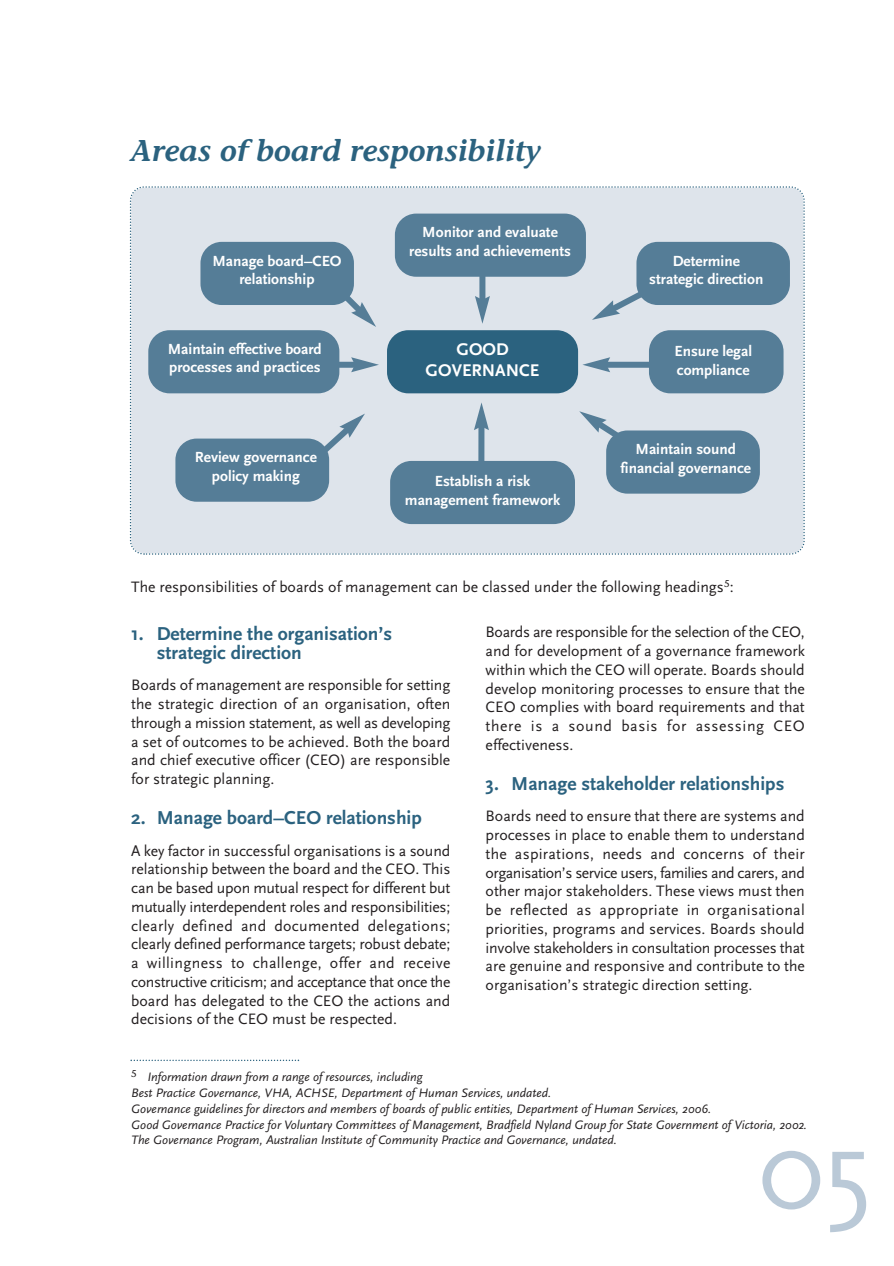
<style>
.page{position:relative;width:894px;height:1266px;background:#fff}
.page>*{position:absolute;margin:0;border:0;box-sizing:border-box;transform-origin:0 0}
.t1{font:116.25px "Scala Sans";color:#bac9d7}
.t2{font:italic 600 30px "Stone Informal";color:#2b627f}
.t3{font:700 19.5px/18.8px "Scala Sans";color:#2b627f}
.t4{font:700 17.7px/21.1px "Scala Sans";color:#fff;text-align:center}
.t5{font:15.75px/18.8px "Scala Sans";color:#231f20;text-align:justify}
.t6{font:700 15.3px/18.5px "Scala Sans";color:#fff;text-align:center}
.t7{font:italic 12.75px/15.8px "Scala Sans";color:#231f20}
</style>
<div class="page">
<div style="left:129px;top:186px;width:676px;height:369px;background:#dee4eb"></div>
<svg style="left:322px;top:273px;width:54px;height:54px;background:#cbd5df"></svg>
<svg style="left:591px;top:268px;width:92px;height:52px;background:#ced8e1"></svg>
<div style="left:291px;top:362px;width:65px;height:6px;background:#557d97"></div>
<svg style="left:351px;top:357px;width:28px;height:15px"></svg>
<div style="left:604px;top:362px;width:75px;height:6px;background:#557d97"></div>
<svg style="left:582px;top:357px;width:28px;height:15px"></svg>
<svg style="left:283px;top:413px;width:82px;height:75px;background:#d1dae3"></svg>
<svg style="left:579px;top:411px;width:74px;height:51px;background:#cdd7e0"></svg>
<svg style="left:474px;top:402px;width:15px;height:59px"></svg>
<div style="left:479px;top:250px;width:6px;height:51px;background:#557d97"></div>
<svg style="left:475px;top:296px;width:15px;height:28px"></svg>
<div style="left:387px;top:330px;width:191px;height:63px;background:#2b627f;border-radius:21px"></div>
<div style="left:200px;top:242px;width:154px;height:63px;background:#557d97;border-radius:21px"></div>
<div style="left:395px;top:214px;width:190px;height:63px;background:#557d97;border-radius:21px"></div>
<div style="left:148px;top:330px;width:191px;height:63px;background:#557d97;border-radius:21px"></div>
<div style="left:175px;top:438px;width:154px;height:64px;background:#557d97;border-radius:21px"></div>
<div style="left:636px;top:242px;width:153px;height:63px;background:#557d97;border-radius:21px"></div>
<div style="left:648px;top:330px;width:135px;height:63px;background:#557d97;border-radius:21px"></div>
<div style="left:606px;top:430px;width:153px;height:64px;background:#557d97;border-radius:21px"></div>
<div style="left:390px;top:461px;width:185px;height:63px;background:#557d97;border-radius:21px"></div>
<svg style="left:130px;top:1059px;width:169px;height:2px"></svg>
<h2 class="t2" style="left:131px;top:139px;width:411px">Areas of board responsibility</h2>
<p class="t6" style="left:212px;top:253px;width:131px">Manage board–CEO relationship</p>
<p class="t6" style="left:168px;top:341px;width:155px;text-align:left">Maintain effective board processes and practices</p>
<p class="t6" style="left:195px;top:449px;width:123px">Review governance policy making</p>
<p class="t6" style="left:409px;top:224px;width:163px">Monitor and evaluate results and achievements</p>
<p class="t4" style="left:425px;top:340px;width:115px">GOOD<br>GOVERNANCE</p>
<p class="t6" style="left:405px;top:473px;width:157px">Establish a risk management framework</p>
<p class="t6" style="left:649px;top:253px;width:115px">Determine strategic direction</p>
<p class="t6" style="left:674px;top:343px;width:79px;text-align:left">Ensure legal compliance</p>
<p class="t6" style="left:620px;top:441px;width:132px">Maintain sound financial governance</p>
<p class="t5" style="left:131px;top:579px;width:603px">The responsibilities of boards of management can be classed under the following headings<sup>5</sup>:</p>
<p class="t3" style="left:157px;top:626px;width:237px;text-indent:-26px">1. Determine the organisation’s strategic direction</p>
<p class="t5" style="left:131px;top:677px;width:320px">Boards of management are responsible for setting the strategic direction of an organisation, often through a mission statement, as well as developing a set of outcomes to be achieved. Both the board and chief executive officer (CEO) are responsible for strategic planning.</p>
<p class="t3" style="left:131px;top:810px;width:292px">2. Manage board–CEO relationship</p>
<p class="t5" style="left:131px;top:842px;width:320px">A key factor in successful organisations is a sound relationship between the board and the CEO. This can be based upon mutual respect for different but mutually interdependent roles and responsibilities; clearly defined and documented delegations; clearly defined performance targets; robust debate; a willingness to challenge, offer and receive constructive criticism; and acceptance that once the board has delegated to the CEO the actions and decisions of the CEO must be respected.</p>
<p class="t5" style="left:485px;top:624px;width:320px">Boards are responsible for the selection of the CEO, and for development of a governance framework within which the CEO will operate. Boards should develop monitoring processes to ensure that the CEO complies with board requirements and that there is a sound basis for assessing CEO effectiveness.</p>
<p class="t3" style="left:485px;top:776px;width:300px">3. Manage stakeholder relationships</p>
<p class="t5" style="left:485px;top:808px;width:320px">Boards need to ensure that there are systems and processes in place to enable them to understand the aspirations, needs and concerns of their organisation’s service users, families and carers, and other major stakeholders. These views must then be reflected as appropriate in organisational priorities, programs and services. Boards should involve stakeholders in consultation processes that are genuine and responsive and contribute to the organisation’s strategic direction setting.</p>
<p class="t7" style="left:131px;top:1070px;width:677px"><sup>5</sup> Information drawn from a range of resources, including<br>Best Practice Governance, VHA, ACHSE, Department of Human Services, undated.<br>Governance guidelines for directors and members of boards of public entities, Department of Human Services, 2006.<br>Good Governance Practice for Voluntary Committees of Management, Bradfield Nyland Group for State Government of Victoria, 2002.<br>The Governance Program, Australian Institute of Community Practice and Governance, undated.</p>
<h1 class="t1" style="left:757px;top:1122px;width:116px">05</h1>
</div>
